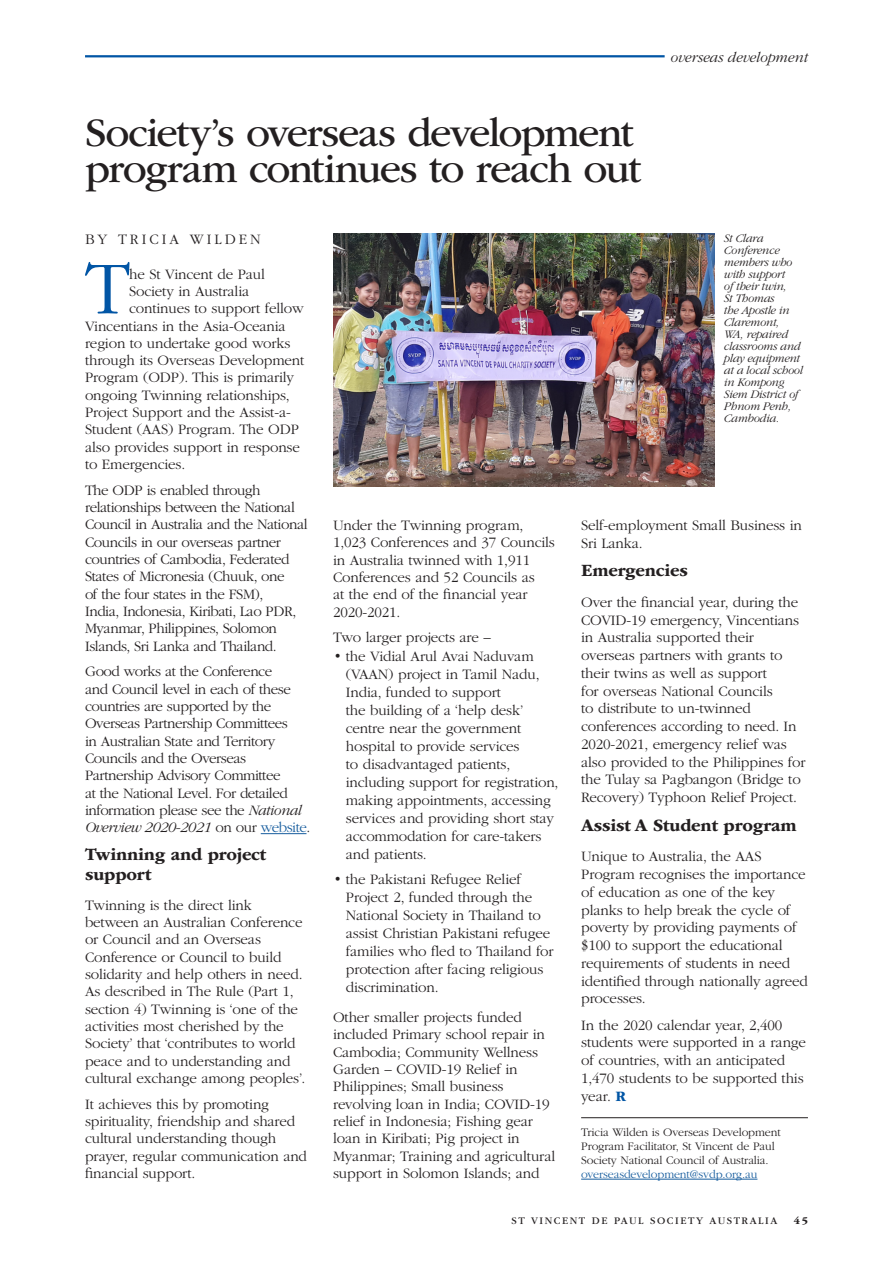
<style>
.page{position:relative;width:893px;height:1263px;background:#fff}
.page>*{position:absolute;margin:0;border:0;box-sizing:border-box;transform-origin:0 0}
.Body_-_drop_cap{font:300 77.4px "ITC Garamond Std";color:#0155a5}
.Heading{font:42px/36px "ITC Garamond Std";letter-spacing:-.035em;color:#231f20}
.Subheading_small{font:700 18px/19.5px "ITC Garamond Std";letter-spacing:-.01em;color:#231f20}
.BODY{font:300 15px/17.2px "ITC Garamond Std";letter-spacing:-.01em;color:#231f20}
.BODY-2{font:300 15px/17.2px "ITC Garamond Std";letter-spacing:-.03em;color:#231f20}
.Body_-_drop_cap-2{font:300 15px "ITC Garamond Std";letter-spacing:-.01em;color:#231f20}
.t1{font:italic 300 15px "ITC Garamond Std";color:#231f20}
.Byline{font:300 15px "ITC Garamond Std";letter-spacing:.2em;color:#231f20}
.Photo_caption{font:italic 300 12px/12px "ITC Garamond Std";letter-spacing:-.02em;color:#231f20}
.Endnote{font:300 12px/14px "ITC Garamond Std";letter-spacing:-.01em;color:#231f20}
.t2{font:10.5px "ITC Garamond Std";letter-spacing:.15em;color:#231f20}
.t3{font:700 10.5px "ITC Garamond Std";color:#231f20}
.s1{font-style:italic}
.s2{color:#175d9e}
.s3{font-weight:700;color:#0155a5}
</style>
<div class="page">
<hr style="left:85px;top:55px;width:580px;height:2px;background:#0155a5">
<hr style="left:261px;top:833px;width:45px;height:1px;background:#175d9e">
<hr style="left:581px;top:1117px;width:227px;height:1px;background:#231f20">
<hr style="left:581px;top:1179px;width:176px;height:1px;background:#175d9e">
<img style="left:333px;top:234px;width:382px;height:253px">
<p class="Heading" style="left:85px;top:115px;width:558px">Society’s overseas development program continues to reach out</p>
<p class="t1" style="left:670px;top:49px;width:139px">overseas development</p>
<p class="Byline" style="left:85px;top:232px;width:177px">BY TRICIA WILDEN</p>
<p class="Body_-_drop_cap" style="left:85px;top:247px;width:46px">T</p>
<p class="Body_-_drop_cap-2" style="left:129px;top:266px;width:137px">he St Vincent de Paul</p>
<p class="Body_-_drop_cap-2" style="left:129px;top:283px;width:122px">Society in Australia</p>
<p class="Body_-_drop_cap-2" style="left:129px;top:300px;width:176px">continues to support fellow</p>
<p class="Body_-_drop_cap-2" style="left:85px;top:318px;width:202px">Vincentians in the Asia-Oceania</p>
<p class="Body_-_drop_cap-2" style="left:85px;top:335px;width:207px">region to undertake good works</p>
<p class="Body_-_drop_cap-2" style="left:85px;top:352px;width:221px">through its Overseas Development</p>
<p class="Body_-_drop_cap-2" style="left:85px;top:370px;width:210px">Program (ODP). This is primarily</p>
<p class="Body_-_drop_cap-2" style="left:85px;top:387px;width:206px">ongoing Twinning relationships,</p>
<p class="Body_-_drop_cap-2" style="left:85px;top:404px;width:207px">Project Support and the Assist-a-</p>
<p class="Body_-_drop_cap-2" style="left:85px;top:422px;width:216px">Student (AAS) Program. The ODP</p>
<p class="Body_-_drop_cap-2" style="left:85px;top:439px;width:216px">also provides support in response</p>
<p class="Body_-_drop_cap-2" style="left:85px;top:456px;width:102px">to Emergencies.</p>
<p class="BODY-2" style="left:85px;top:482px;width:224px">The ODP is enabled through relationships between the National Council in Australia and the National Councils in our overseas partner countries of Cambodia, Federated States of Micronesia (Chuuk, one<br>of the four states in the FSM),<br>India, Indonesia, Kiribati, Lao PDR, Myanmar, Philippines, Solomon Islands, Sri Lanka and Thailand.</p>
<p class="BODY-2" style="left:85px;top:663px;width:227px">Good works at the Conference<br>and Council level in each of these countries are supported by the<br>Overseas Partnership Committees<br>in Australian State and Territory<br>Councils and the Overseas<br>Partnership Advisory Committee<br>at the National Level. For detailed information please see the <span class="s1">National<br>Overview 2020-2021</span> on our <span class="s2">website</span>.</p>
<p class="Subheading_small" style="left:85px;top:845px;width:183px">Twinning and project support</p>
<p class="BODY" style="left:85px;top:897px;width:222px">Twinning is the direct link between an Australian Conference or Council and an Overseas<br>Conference or Council to build solidarity and help others in need.<br>As described in The Rule (Part 1, section 4) Twinning is ‘one of the activities most cherished by the<br>Society’ that ‘contributes to world peace and to understanding and cultural exchange among peoples’.</p>
<p class="BODY" style="left:85px;top:1095px;width:223px">It achieves this by promoting spirituality, friendship and shared cultural understanding though prayer, regular communication and financial support.</p>
<p class="Photo_caption" style="left:724px;top:233px;width:80px">St Clara<br>Conference members who with support<br>of their twin,<br>St Thomas<br>the Apostle in<br>Claremont,<br>WA, repaired classrooms and play equipment at a local school in Kompong<br>Siem District of<br>Phnom Penh,<br>Cambodia.</p>
<p class="BODY" style="left:333px;top:517px;width:223px">Under the Twinning program,<br>1,023 Conferences and 37 Councils in Australia twinned with 1,911<br>Conferences and 52 Councils as<br>at the end of the financial year<br>2020-2021.</p>
<p class="BODY" style="left:333px;top:629px;width:159px">Two larger projects are –</p>
<p class="BODY" style="left:346px;top:647px;width:214px;line-height:18px;text-indent:-13px">• the Vidial Arul Avai Naduvam (VAAN) project in Tamil Nadu,<br>India, funded to support<br>the building of a ‘help desk’ centre near the government hospital to provide services<br>to disadvantaged patients, including support for registration, making appointments, accessing services and providing short stay accommodation for care-takers and patients.</p>
<p class="BODY" style="left:346px;top:870px;width:209px;line-height:18px;text-indent:-13px">• the Pakistani Refugee Relief<br>Project 2, funded through the<br>National Society in Thailand to assist Christian Pakistani refugee families who fled to Thailand for protection after facing religious discrimination.</p>
<p class="BODY" style="left:333px;top:1009px;width:224px">Other smaller projects funded included Primary school repair in<br>Cambodia; Community Wellness<br>Garden – COVID-19 Relief in<br>Philippines; Small business revolving loan in India; COVID-19 relief in Indonesia; Fishing gear loan in Kiribati; Pig project in<br>Myanmar; Training and agricultural support in Solomon Islands; and</p>
<p class="BODY" style="left:581px;top:517px;width:222px;line-height:17.7px">Self-employment Small Business in<br>Sri Lanka.</p>
<p class="Subheading_small" style="left:581px;top:561px;width:108px">Emergencies</p>
<p class="BODY" style="left:581px;top:593px;width:226px;line-height:17.7px">Over the financial year, during the<br>COVID-19 emergency, Vincentians in Australia supported their overseas partners with grants to their twins as well as support<br>for overseas National Councils<br>to distribute to un-twinned conferences according to need. In<br>2020-2021, emergency relief was also provided to the Philippines for the Tulay sa Pagbangon (Bridge to<br>Recovery) Typhoon Relief Project.</p>
<p class="Subheading_small" style="left:581px;top:815px;width:217px">Assist A Student program</p>
<p class="BODY" style="left:581px;top:848px;width:228px;line-height:17.7px">Unique to Australia, the AAS<br>Program recognises the importance of education as one of the key planks to help break the cycle of poverty by providing payments of $100 to support the educational requirements of students in need identified through nationally agreed processes.</p>
<p class="BODY" style="left:581px;top:1016px;width:226px;line-height:17.7px">In the 2020 calendar year, 2,400 students were supported in a range of countries, with an anticipated<br>1,470 students to be supported this year. <span class="s3">R</span></p>
<p class="Endnote" style="left:581px;top:1125px;width:201px">Tricia Wilden is Overseas Development Program Facilitator, St Vincent de Paul Society National Council of Australia. <span class="s2">overseasdevelopment@svdp.org.au</span></p>
<p class="t2" style="left:512px;top:1214px;width:267px">ST VINCENT DE PAUL SOCIETY AUSTRALIA</p>
<p class="t3" style="left:794px;top:1214px;width:16px">45</p>
</div>
